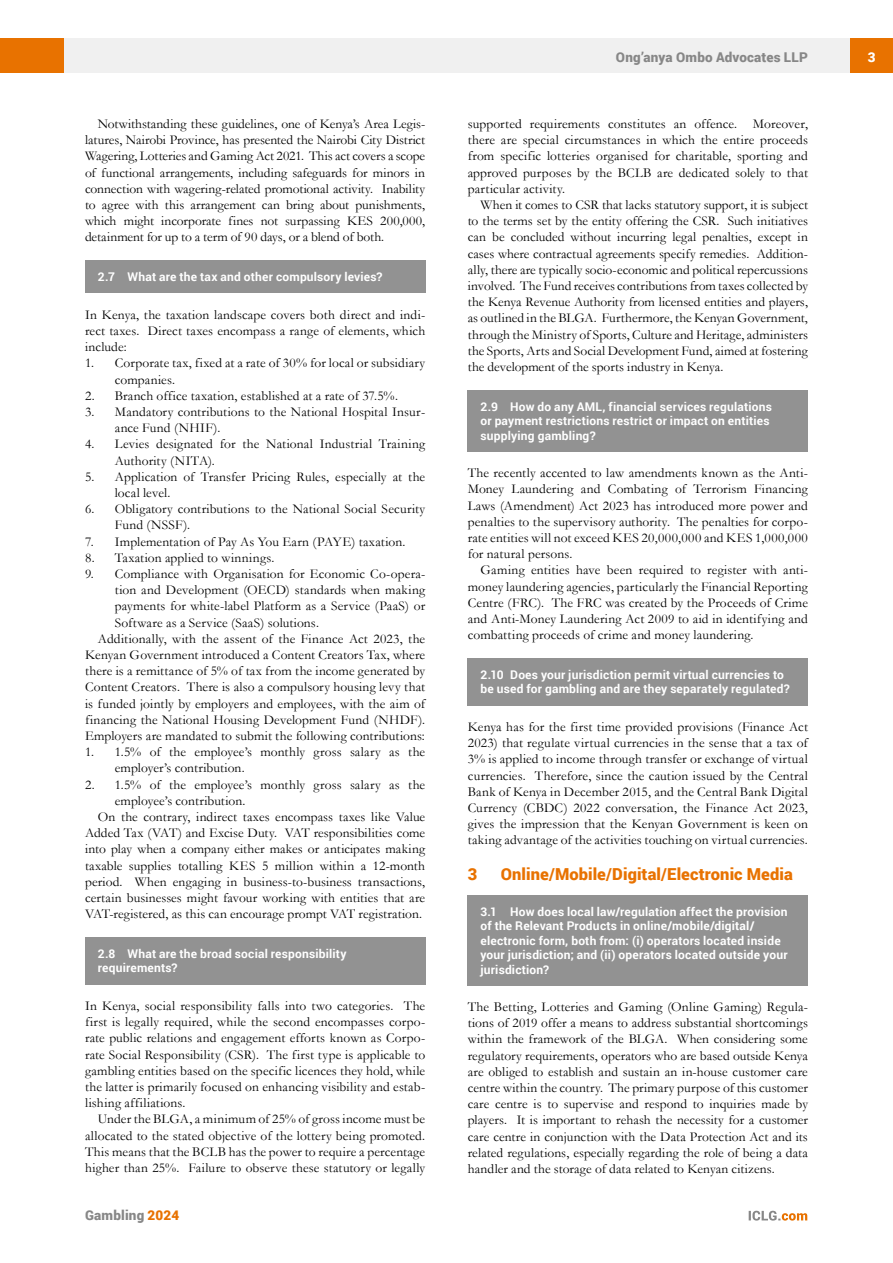
<style>
.page{position:relative;width:893px;height:1263px;background:#fff}
.page>*{position:absolute;margin:0;border:0;box-sizing:border-box;transform-origin:0 0}
.t1{font:900 16.5px "Roboto";letter-spacing:.005em;color:#e87200}
.t2{font:13.5px/16.2px "Garamond";letter-spacing:.01em;color:#000;text-align:justify}
.t3{font:900 13.5px "Roboto";letter-spacing:.015em;color:#878787}
.t4{font:900 13.5px "Roboto";color:#fff}
.t5{font:700 12px/14.4px "Roboto";letter-spacing:.015em;color:#fff}
.s1{color:#e87200}
</style>
<div class="page">
<div style="left:64px;top:38px;width:786px;height:34px;background:#f0f0f0"></div>
<div style="left:850px;top:38px;width:43px;height:34px;background:#e87200"></div>
<div style="left:0;top:38px;width:64px;height:34px;background:#e87200"></div>
<svg style="left:749px;top:1211px;width:58px;height:9px"></svg>
<div style="left:468px;top:390px;width:340px;height:61px;background:#929292"></div>
<div style="left:468px;top:658px;width:340px;height:47px;background:#929292"></div>
<div style="left:468px;top:895px;width:340px;height:90px;background:#929292"></div>
<div style="left:85px;top:260px;width:340px;height:33px;background:#929292"></div>
<div style="left:85px;top:937px;width:340px;height:47px;background:#929292"></div>
<p class="t2" style="left:85px;top:115px;width:342px;text-indent:13px">Notwithstanding these guidelines, one of Kenya’s Area Legis&shy;latures, Nairobi Province, has presented the Nairobi City District Wagering, Lotteries and Gaming Act 2021. This act covers a scope of functional arrangements, including safeguards for minors in connection with wagering-related promotional activity. Inability to agree with this arrangement can bring about punishments, which might incorporate fines not surpassing KES 200,000, detainment for up to a term of 90 days, or a blend of both.</p>
<p class="t5" style="left:98px;top:269px;width:286px">2.7 What are the tax and other compulsory levies?</p>
<p class="t2" style="left:85px;top:306px;width:342px">In Kenya, the taxation landscape covers both direct and indi&shy;rect taxes. Direct taxes encompass a range of elements, which include:</p>
<p class="t2" style="left:115px;top:355px;width:312px;text-indent:-30px">1. Corporate tax, fixed at a rate of 30% for local or subsidiary companies.</p>
<p class="t2" style="left:85px;top:387px;width:314px">2. Branch office taxation, established at a rate of 37.5%.</p>
<p class="t2" style="left:115px;top:403px;width:312px;text-indent:-30px">3. Mandatory contributions to the National Hospital Insur&shy;ance Fund (NHIF).</p>
<p class="t2" style="left:115px;top:436px;width:312px;text-indent:-30px">4. Levies designated for the National Industrial Training<br>Authority (NITA).</p>
<p class="t2" style="left:115px;top:468px;width:312px;text-indent:-30px">5. Application of Transfer Pricing Rules, especially at the local level.</p>
<p class="t2" style="left:115px;top:500px;width:312px;text-indent:-30px">6. Obligatory contributions to the National Social Security<br>Fund (NSSF).</p>
<p class="t2" style="left:85px;top:533px;width:322px">7. Implementation of Pay As You Earn (PAYE) taxation.</p>
<p class="t2" style="left:85px;top:549px;width:191px">8. Taxation applied to winnings.</p>
<p class="t2" style="left:85px;top:565px;width:342px">9. Compliance with Organisation for Economic Co-opera-</p>
<p class="t2" style="left:115px;top:581px;width:312px">tion and Development (OECD) standards when making</p>
<p class="t2" style="left:115px;top:598px;width:312px">payments for white-label Platform as a Service (PaaS) or</p>
<p class="t2" style="left:115px;top:614px;width:206px">Software as a Service (SaaS) solutions.</p>
<p class="t2" style="left:98px;top:630px;width:329px">Additionally, with the assent of the Finance Act 2023, the</p>
<p class="t2" style="left:85px;top:646px;width:342px">Kenyan Government introduced a Content Creators Tax, where</p>
<p class="t2" style="left:85px;top:662px;width:342px">there is a remittance of 5% of tax from the income generated by</p>
<p class="t2" style="left:85px;top:679px;width:342px">Content Creators. There is also a compulsory housing levy that</p>
<p class="t2" style="left:85px;top:695px;width:342px">is funded jointly by employers and employees, with the aim of</p>
<p class="t2" style="left:85px;top:711px;width:342px">financing the National Housing Development Fund (NHDF).</p>
<p class="t2" style="left:85px;top:727px;width:341px">Employers are mandated to submit the following contributions:</p>
<p class="t2" style="left:115px;top:743px;width:312px;text-indent:-30px">1. 1.5% of the employee’s monthly gross salary as the employer’s contribution.</p>
<p class="t2" style="left:85px;top:776px;width:342px">2. 1.5% of the employee’s monthly gross salary as the</p>
<p class="t2" style="left:115px;top:792px;width:132px">employee’s contribution.</p>
<p class="t2" style="left:98px;top:808px;width:329px">On the contrary, indirect taxes encompass taxes like Value</p>
<p class="t2" style="left:85px;top:824px;width:342px">Added Tax (VAT) and Excise Duty. VAT responsibilities come</p>
<p class="t2" style="left:85px;top:841px;width:342px">into play when a company either makes or anticipates making</p>
<p class="t2" style="left:85px;top:857px;width:342px">taxable supplies totalling KES 5 million within a 12-month</p>
<p class="t2" style="left:85px;top:873px;width:342px">period. When engaging in business-to-business transactions,</p>
<p class="t2" style="left:85px;top:889px;width:342px">certain businesses might favour working with entities that are</p>
<p class="t2" style="left:85px;top:905px;width:338px">VAT-registered, as this can encourage prompt VAT registration.</p>
<p class="t5" style="left:98px;top:946px;width:250px">2.8 What are the broad social responsibility requirements?</p>
<p class="t2" style="left:85px;top:997px;width:342px">In Kenya, social responsibility falls into two categories. The first is legally required, while the second encompasses corpo&shy;rate public relations and engagement efforts known as Corpo&shy;rate Social Responsibility (CSR). The first type is applicable to gambling entities based on the specific licences they hold, while the latter is primarily focused on enhancing visibility and estab&shy;lishing affiliations.</p>
<p class="t2" style="left:85px;top:1111px;width:342px;text-indent:13px">Under the BLGA, a minimum of 25% of gross income must be allocated to the stated objective of the lottery being promoted.<br>This means that the BCLB has the power to require a percentage higher than 25%. Failure to observe these statutory or legally</p>
<p class="t3" style="left:85px;top:1206px;width:96px">Gambling <span class="s1">2024</span></p>
<p class="t3" style="left:616px;top:48px;width:193px">Ong’anya Ombo Advocates LLP</p>
<p class="t4" style="left:868px;top:48px;width:9px">3</p>
<p class="t2" style="left:468px;top:115px;width:342px">supported requirements constitutes an offence. Moreover, there are special circumstances in which the entire proceeds from specific lotteries organised for charitable, sporting and approved purposes by the BCLB are dedicated solely to that particular activity.</p>
<p class="t2" style="left:468px;top:196px;width:342px;text-indent:13px">When it comes to CSR that lacks statutory support, it is subject to the terms set by the entity offering the CSR. Such initiatives can be concluded without incurring legal penalties, except in cases where contractual agreements specify remedies. Addition&shy;ally, there are typically socio-economic and political repercussions involved. The Fund receives contributions from taxes collected by the Kenya Revenue Authority from licensed entities and players, as outlined in the BLGA. Furthermore, the Kenyan Government, through the Ministry of Sports, Culture and Heritage, administers the Sports, Arts and Social Development Fund, aimed at fostering the development of the sports industry in Kenya.</p>
<p class="t5" style="left:480px;top:399px;width:293px">2.9 How do any AML, financial services regulations or payment restrictions restrict or impact on entities supplying gambling?</p>
<p class="t2" style="left:468px;top:464px;width:342px">The recently accented to law amendments known as the Anti-Money Laundering and Combating of Terrorism Financing Laws (Amendment) Act 2023 has introduced more power and penalties to the supervisory authority. The penalties for corpo&shy;rate entities will not exceed KES 20,000,000 and KES 1,000,000 for natural persons.</p>
<p class="t2" style="left:468px;top:562px;width:342px;text-indent:13px">Gaming entities have been required to register with anti&shy;money laundering agencies, particularly the Financial Reporting Centre (FRC). The FRC was created by the Proceeds of Crime and Anti-Money Laundering Act 2009 to aid in identifying and combatting proceeds of crime and money laundering.</p>
<p class="t5" style="left:480px;top:667px;width:311px">2.10 Does your jurisdiction permit virtual currencies to be used for gambling and are they separately regulated?</p>
<p class="t2" style="left:468px;top:718px;width:342px">Kenya has for the first time provided provisions (Finance Act 2023) that regulate virtual currencies in the sense that a tax of 3% is applied to income through transfer or exchange of virtual currencies. Therefore, since the caution issued by the Central Bank of Kenya in December 2015, and the Central Bank Digital Currency (CBDC) 2022 conversation, the Finance Act 2023, gives the impression that the Kenyan Government is keen on taking advantage of the activities touching on virtual currencies.</p>
<p class="t1" style="left:468px;top:863px;width:11px">3</p>
<p class="t1" style="left:501px;top:863px;width:294px">Online/Mobile/Digital/Electronic Media</p>
<p class="t5" style="left:480px;top:904px;width:309px">3.1 How does local law/regulation affect the provision of the Relevant Products in online/mobile/digital/ electronic form, both from: (i) operators located inside your jurisdiction; and (ii) operators located outside your jurisdiction?</p>
<p class="t2" style="left:468px;top:998px;width:342px">The Betting, Lotteries and Gaming (Online Gaming) Regula&shy;tions of 2019 offer a means to address substantial shortcomings within the framework of the BLGA. When considering some regulatory requirements, operators who are based outside Kenya are obliged to establish and sustain an in-house customer care centre within the country. The primary purpose of this customer care centre is to supervise and respond to inquiries made by players. It is important to rehash the necessity for a customer care centre in conjunction with the Data Protection Act and its related regulations, especially regarding the role of being a data handler and the storage of data related to Kenyan citizens.</p>
</div>
